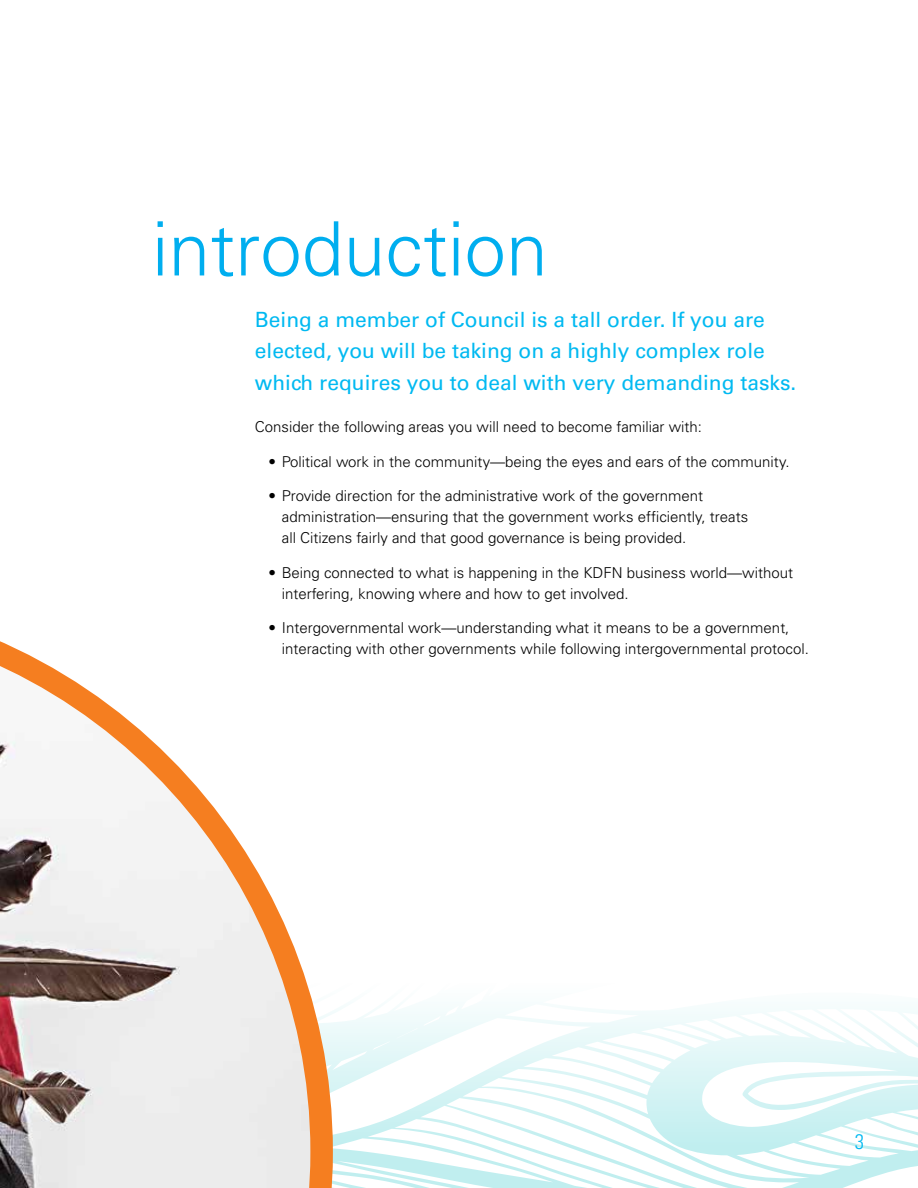
<style>
.page{position:relative;width:918px;height:1188px;background:#fff}
.page>*{position:absolute;margin:0;border:0;box-sizing:border-box;transform-origin:0 0}
.t1{font:300 75px "Univers";color:#00aeef}
.t2{font:21px/31.5px "Univers";color:#00b9f1}
.t3{font:300 condensed 21px "Univers";color:#00b9f1}
.t4{font:300 15px/21px "Univers";color:#000}
</style>
<div class="page">
<svg style="left:333px;top:1008px;width:585px;height:180px"></svg>
<svg style="left:0;top:641px;width:333px;height:547px"></svg>
<h1 class="t1" style="left:152px;top:204px;width:397px">introduction</h1>
<h2 class="t2" style="left:255px;top:304px;width:543px">Being a member of Council is a tall order. If you are elected, you will be taking on a highly complex role which requires you to deal with very demanding tasks.</h2>
<p class="t4" style="left:255px;top:416px;width:449px">Consider the following areas you will need to become familiar with:</p>
<p class="t4" style="left:268px;top:451px;width:523px">• Political work in the community—being the eyes and ears of the community.</p>
<p class="t4" style="left:282px;top:485px;width:468px;text-indent:-14px">• Provide direction for the administrative work of the government administration—ensuring that the government works efficiently, treats all Citizens fairly and that good governance is being provided.</p>
<p class="t4" style="left:282px;top:562px;width:513px;text-indent:-14px">• Being connected to what is happening in the KDFN business world—without interfering, knowing where and how to get involved.</p>
<p class="t4" style="left:282px;top:617px;width:528px;text-indent:-14px">• Intergovernmental work—understanding what it means to be a government, interacting with other governments while following intergovernmental protocol.</p>
<h2 class="t3" style="left:855px;top:1129px;width:11px">3</h2>
</div>
